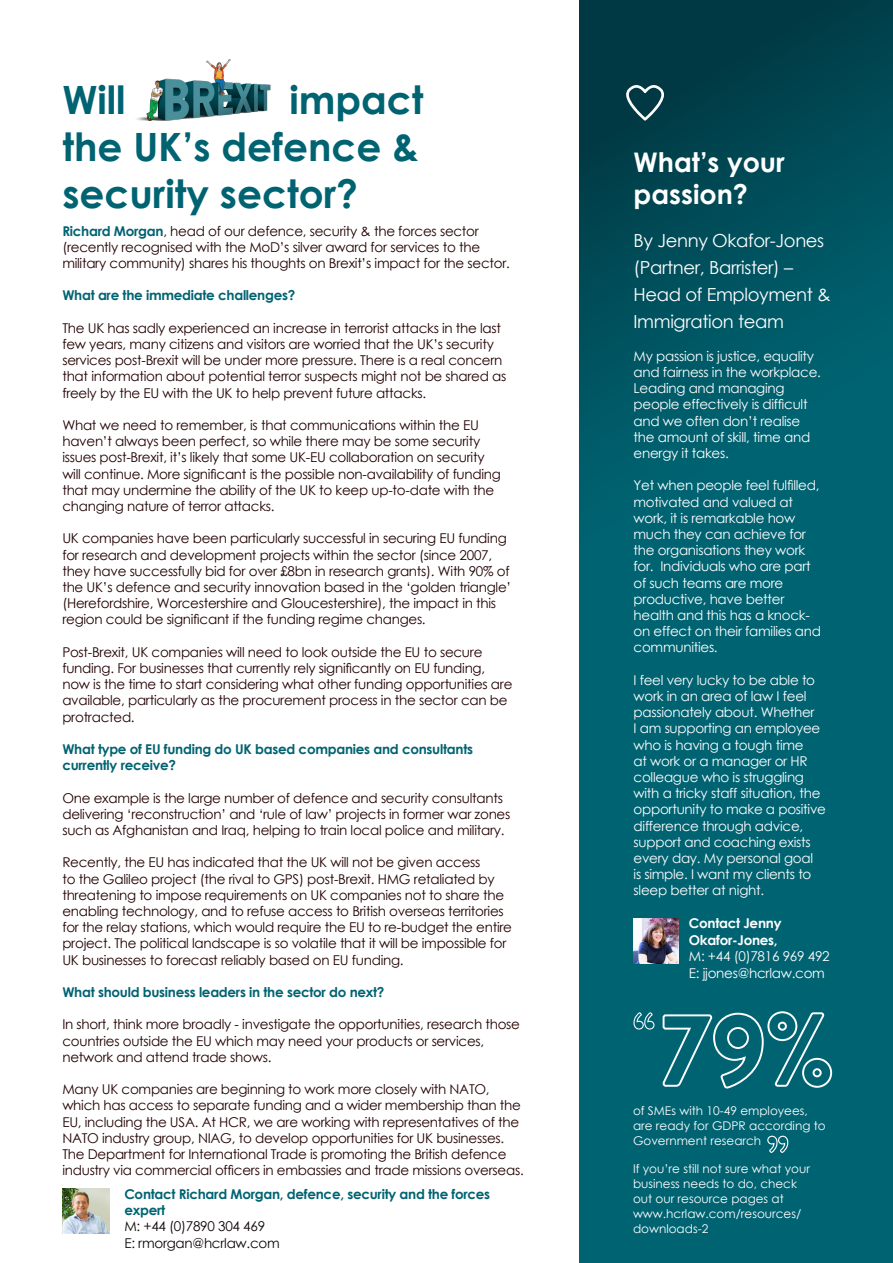
<style>
.page{position:relative;width:893px;height:1263px;background:#fff}
.page>*{position:absolute;margin:0;border:0;box-sizing:border-box;transform-origin:0 0}
.t1{font:700 39px/46.8px "Century Gothic";color:#006372}
.t2{font:700 27px/32.4px "Century Gothic";color:#fff}
.t3{font:18px/27px "Century Gothic";letter-spacing:-.02em;color:#fff}
.Newsletter_Body{font:13.5px/16.2px "Century Gothic";letter-spacing:-.02em;color:#200}
.Newsletter_Body-2{font:13.5px/16.2px "Century Gothic";letter-spacing:-.02em;color:#fff}
.Newsletter_Body-3{font:700 13.5px/16.2px "Century Gothic";letter-spacing:-.02em;color:#006372}
.t4{font:13.5px "Century Gothic";letter-spacing:-.02em;color:#0e0607}
.t5{font:700 13.5px "Century Gothic";letter-spacing:-.02em;color:#fff}
.t6{font:12px/15px "Century Gothic";color:#fff}
.s1{font-weight:700;color:#006372}
</style>
<div class="page">
<svg style="left:580px;top:0;width:313px;height:1263px;background:#005b68"></svg>
<svg style="left:662px;top:1010px;width:171px;height:79px;background:#227784"></svg>
<img style="left:633px;top:919px;width:46px;height:44px">
<svg style="left:626px;top:85px;width:38px;height:36px"></svg>
<img style="left:62px;top:1188px;width:48px;height:45px">
<svg style="left:633px;top:1012px;width:22px;height:18px"></svg>
<svg style="left:767px;top:1135px;width:22px;height:18px"></svg>
<img style="left:136px;top:59px;width:135px;height:62px">
<p class="t1" style="left:62px;top:75px;width:65px">Will</p>
<p class="t1" style="left:289px;top:75px;width:136px">impact</p>
<p class="t1" style="left:62px;top:122px;width:358px">the UK’s defence &amp; security sector?</p>
<p class="Newsletter_Body" style="left:62px;top:222px;width:449px"><span class="s1">Richard Morgan</span>, head of our defence, security &amp; the forces sector (recently recognised with the MoD’s silver award for services to the military community) shares his thoughts on Brexit’s impact for the sector.</p>
<p class="Newsletter_Body-3" style="left:62px;top:287px;width:235px">What are the immediate challenges?</p>
<p class="Newsletter_Body" style="left:62px;top:319px;width:446px">The UK has sadly experienced an increase in terrorist attacks in the last few years, many citizens and visitors are worried that the UK’s security services post-Brexit will be under more pressure. There is a real concern that information about potential terror suspects might not be shared as freely by the EU with the UK to help prevent future attacks.</p>
<p class="Newsletter_Body" style="left:62px;top:417px;width:440px">What we need to remember, is that communications within the EU haven’t always been perfect, so while there may be some security issues post-Brexit, it’s likely that some UK-EU collaboration on security will continue. More significant is the possible non-availability of funding that may undermine the ability of the UK to keep up-to-date with the changing nature of terror attacks.</p>
<p class="Newsletter_Body" style="left:62px;top:530px;width:450px">UK companies have been particularly successful in securing EU funding for research and development projects within the sector (since 2007, they have successfully bid for over £8bn in research grants). With 90% of the UK’s defence and security innovation based in the ‘golden triangle’ (Herefordshire, Worcestershire and Gloucestershire), the impact in this region could be significant if the funding regime changes.</p>
<p class="Newsletter_Body" style="left:62px;top:643px;width:452px">Post-Brexit, UK companies will need to look outside the EU to secure funding. For businesses that currently rely significantly on EU funding, now is the time to start considering what other funding opportunities are available, particularly as the procurement process in the sector can be protracted.</p>
<p class="Newsletter_Body-3" style="left:62px;top:740px;width:412px">What type of EU funding do UK based companies and consultants currently receive?</p>
<p class="Newsletter_Body" style="left:62px;top:789px;width:449px">One example is the large number of defence and security consultants delivering ‘reconstruction’ and ‘rule of law’ projects in former war zones such as Afghanistan and Iraq, helping to train local police and military.</p>
<p class="Newsletter_Body" style="left:62px;top:854px;width:451px">Recently, the EU has indicated that the UK will not be given access<br>to the Galileo project (the rival to GPS) post-Brexit. HMG retaliated by threatening to impose requirements on UK companies not to share the enabling technology, and to refuse access to British overseas territories for the relay stations, which would require the EU to re-budget the entire project. The political landscape is so volatile that it will be impossible for UK businesses to forecast reliably based on EU funding.</p>
<p class="Newsletter_Body-3" style="left:62px;top:983px;width:324px">What should business leaders in the sector do next?</p>
<p class="Newsletter_Body" style="left:62px;top:1016px;width:459px">In short, think more broadly - investigate the opportunities, research those countries outside the EU which may need your products or services, network and attend trade shows.</p>
<p class="Newsletter_Body" style="left:62px;top:1081px;width:463px">Many UK companies are beginning to work more closely with NATO, which has access to separate funding and a wider membership than the EU, including the USA. At HCR, we are working with representatives of the NATO industry group, NIAG, to develop opportunities for UK businesses.<br>The Department for International Trade is promoting the British defence industry via commercial officers in embassies and trade missions overseas.</p>
<p class="Newsletter_Body-3" style="left:124px;top:1185px;width:367px">Contact Richard Morgan, defence, security and the forces expert</p>
<p class="t4" style="left:124px;top:1217px;width:142px">M: +44 (0)7890 304 469</p>
<p class="t4" style="left:124px;top:1233px;width:157px">E: rmorgan@hcrlaw.com</p>
<p class="t2" style="left:634px;top:145px;width:153px">What’s your passion?</p>
<p class="t3" style="left:634px;top:227px;width:199px">By Jenny Okafor-Jones (Partner, Barrister) –<br>Head of Employment &amp;<br>Immigration team</p>
<p class="Newsletter_Body-2" style="left:634px;top:348px;width:189px">My passion is justice, equality and fairness in the workplace.<br>Leading and managing people effectively is difficult and we often don’t realise the amount of skill, time and energy it takes.</p>
<p class="Newsletter_Body-2" style="left:634px;top:477px;width:189px">Yet when people feel fulfilled, motivated and valued at work, it is remarkable how much they can achieve for the organisations they work for. Individuals who are part of such teams are more productive, have better health and this has a knock&shy;on effect on their families and communities.</p>
<p class="Newsletter_Body-2" style="left:634px;top:672px;width:194px">I feel very lucky to be able to work in an area of law I feel passionately about. Whether<br>I am supporting an employee who is having a tough time<br>at work or a manager or HR colleague who is struggling with a tricky staff situation, the opportunity to make a positive difference through advice, support and coaching exists every day. My personal goal<br>is simple. I want my clients to sleep better at night.</p>
<p class="t5" style="left:689px;top:913px;width:94px">Contact Jenny</p>
<p class="t5" style="left:689px;top:930px;width:90px">Okafor-Jones,</p>
<p class="Newsletter_Body-2" style="left:689px;top:948px;width:142px">M: +44 (0)7816 969 492</p>
<p class="Newsletter_Body-2" style="left:689px;top:965px;width:138px">E: jjones@hcrlaw.com</p>
<p class="t6" style="left:633px;top:1103px;width:194px">of SMEs with 10-49 employees, are ready for GDPR according to<br>Government research</p>
<p class="t6" style="left:633px;top:1161px;width:178px">If you’re still not sure what your business needs to do, check out our resource pages at www.hcrlaw.com/resources/ downloads-2</p>
</div>
